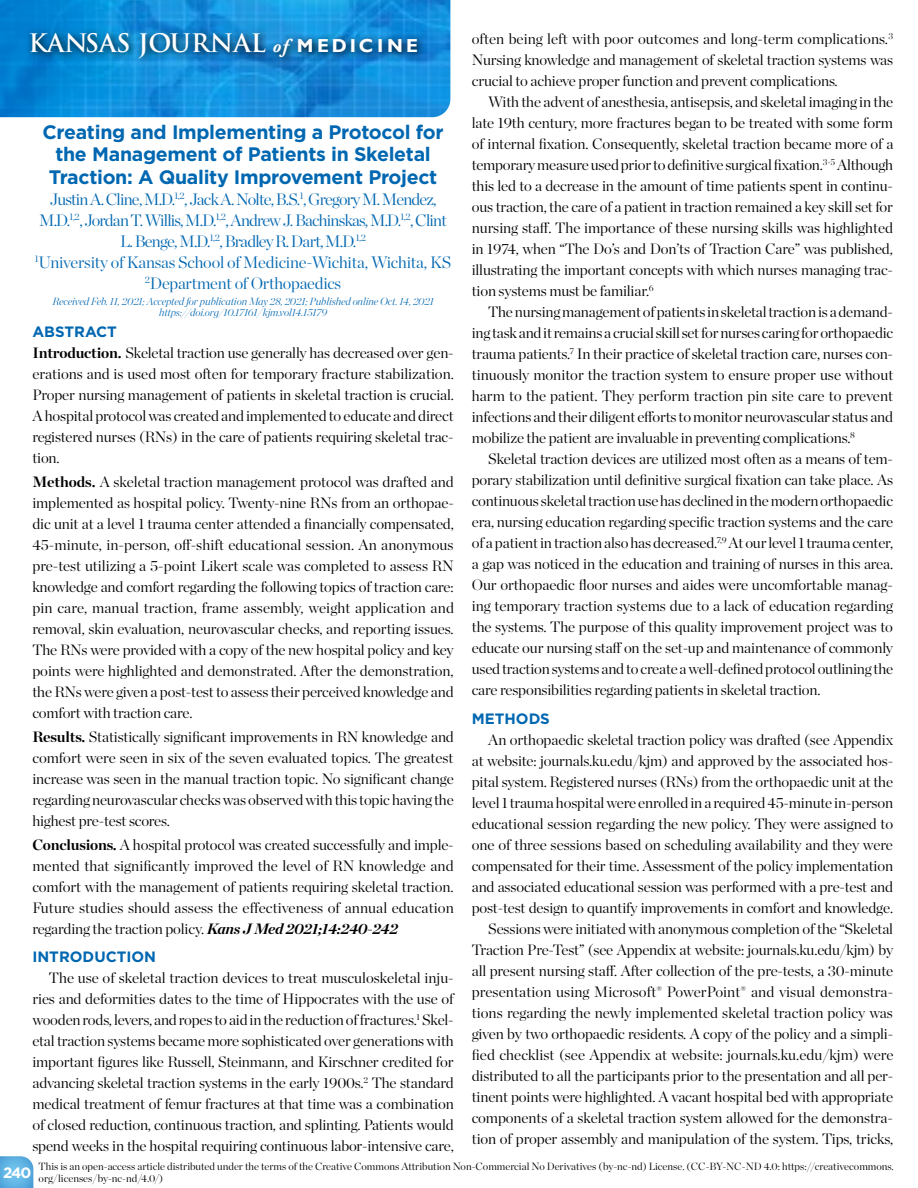
<style>
.page{position:relative;width:918px;height:1188px;background:#fff}
.page>*{position:absolute;margin:0;border:0;box-sizing:border-box;transform-origin:0 0}
.t1{font:700 24.9px "Trajan Pro";color:#fff}
.t2{font:700 19.5px/22.5px "Gotham";letter-spacing:-.015em;color:#0067b1;text-align:center}
.t3{font:300 16.5px/21px "Chronicle Display";letter-spacing:-.045em;color:#0067b1;text-align:center}
.t4{font:300 15px/21px "Chronicle Display";letter-spacing:-.01em;color:#000;text-align:justify}
.t5{font:700 15px "Gotham";color:#0067b1}
.t6{font:700 15px "Gotham";color:#fff}
.t7{font:300 10.5px/12px "Chronicle Display";color:#000}
.t8{font:italic 200 10.5px/10.5px "Chronicle Display";letter-spacing:-.01em;color:#0067b1;text-align:center}
.s1{font-family:"Adobe Garamond Pro";font-style:italic;font-size:18.75px}
.s2{font-family:"Gill Sans";font-size:18.75px}
.s3{font-weight:700}
.s4{font-weight:700;font-style:italic}
</style>
<div class="page">
<img style="left:0;top:0;width:450px;height:117px">
<svg style="left:0;top:1156px;width:34px;height:32px"></svg>
<svg style="left:26px;top:27px;width:402px;height:41px;background:#107abd"></svg>
<h1 class="t1" style="left:28px;top:28px;width:391px">KANSAS JOURNAL <span class="s1">of</span> <span class="s2">M EDIC I N E</span></h1>
<p class="t4" style="left:472px;top:28px;width:423px">often being left with poor outcomes and long-term complications.<sup>3<br></sup>Nursing knowledge and management of skeletal traction systems was crucial to achieve proper function and prevent complications.</p>
<p class="t4" style="left:472px;top:91px;width:423px;text-indent:17px">With the advent of anesthesia, antisepsis, and skeletal imaging in the late 19th century, more fractures began to be treated with some form of internal fixation. Consequently, skeletal traction became more of a temporary measure used prior to definitive surgical fixation.<sup>3-5</sup> Although this led to a decrease in the amount of time patients spent in continu&shy;ous traction, the care of a patient in traction remained a key skill set for nursing staff. The importance of these nursing skills was highlighted in 1974, when “The Do’s and Don’ts of Traction Care” was published, illustrating the important concepts with which nurses managing trac&shy;tion systems must be familiar.<sup>6</sup></p>
<p class="t4" style="left:472px;top:301px;width:423px;text-indent:16px">The nursing management of patients in skeletal traction is a demand&shy;ing task and it remains a crucial skill set for nurses caring for orthopaedic trauma patients.<sup>7</sup> In their practice of skeletal traction care, nurses con&shy;tinuously monitor the traction system to ensure proper use without harm to the patient. They perform traction pin site care to prevent infections and their diligent efforts to monitor neurovascular status and mobilize the patient are invaluable in preventing complications.<sup>8</sup></p>
<p class="t4" style="left:472px;top:448px;width:423px;text-indent:17px">Skeletal traction devices are utilized most often as a means of tem&shy;porary stabilization until definitive surgical fixation can take place. As continuous skeletal traction use has declined in the modern orthopaedic era, nursing education regarding specific traction systems and the care of a patient in traction also has decreased.<sup>7,9</sup> At our level 1 trauma center, a gap was noticed in the education and training of nurses in this area.<br>Our orthopaedic floor nurses and aides were uncomfortable manag&shy;ing temporary traction systems due to a lack of education regarding the systems. The purpose of this quality improvement project was to educate our nursing staff on the set-up and maintenance of commonly used traction systems and to create a well-defined protocol outlining the care responsibilities regarding patients in skeletal traction.</p>
<p class="t5" style="left:472px;top:709px;width:80px">METHODS</p>
<p class="t4" style="left:472px;top:728px;width:423px;text-align:right">An orthopaedic skeletal traction policy was drafted (see Appendix<br>at website: journals.ku.edu/kjm) and approved by the associated hos&shy;pital system. Registered nurses (RNs) from the orthopaedic unit at the level 1 trauma hospital were enrolled in a required 45-minute in-person educational session regarding the new policy. They were assigned to one of three sessions based on scheduling availability and they were compensated for their time. Assessment of the policy implementation and associated educational session was performed with a pre-test and post-test design to quantify improvements in comfort and knowledge.<br>Sessions were initiated with anonymous completion of the “Skeletal Traction Pre-Test” (see Appendix at website: journals.ku.edu/kjm) by all present nursing staff. After collection of the pre-tests, a 30-minute presentation using Microsoft® PowerPoint® and visual demonstra&shy;tions regarding the newly implemented skeletal traction policy was given by two orthopaedic residents. A copy of the policy and a simpli&shy;fied checklist (see Appendix at website: journals.ku.edu/kjm) were distributed to all the participants prior to the presentation and all per&shy;tinent points were highlighted. A vacant hospital bed with appropriate components of a skeletal traction system allowed for the demonstra&shy;tion of proper assembly and manipulation of the system. Tips, tricks,</p>
<p class="t7" style="left:39px;top:1159px;width:857px">This is an open-access article distributed under the terms of the Creative Commons Attribution Non-Commercial No Derivatives (by-nc-nd) License. (CC-BY-NC-ND 4.0: https://creativecommons. org/licenses/by-nc-nd/4.0/)</p>
<h2 class="t2" style="left:43px;top:120px;width:403px">Creating and Implementing a Protocol for the Management of Patients in Skeletal<br>Traction: A Quality Improvement Project</h2>
<p class="t3" style="left:35px;top:187px;width:418px">Justin A. Cline, M.D.<sup>1,2</sup>, Jack A. Nolte, B.S.<sup>1</sup>, Gregory M. Mendez, M.D.<sup>1,2</sup>, Jordan T. Willis, M.D.<sup>1,2</sup>, Andrew J. Bachinskas, M.D.<sup>1,2</sup>, Clint L. Benge, M.D.<sup>1,2</sup>, Bradley R. Dart, M.D.<sup>1,2<br>1</sup>University of Kansas School of Medicine-Wichita, Wichita, KS <sup>2</sup>Department of Orthopaedics</p>
<p class="t8" style="left:52px;top:295px;width:383px">Received Feb. 11, 2021; Accepted for publication May 28, 2021; Published online Oct. 14, 2021 https://doi.org/10.17161/kjm.vol14.15179</p>
<p class="t5" style="left:32px;top:322px;width:86px">ABSTRACT</p>
<p class="t4" style="left:32px;top:341px;width:423px"><span class="s3">Introduction.</span> Skeletal traction use generally has decreased over gen&shy;erations and is used most often for temporary fracture stabilization.<br>Proper nursing management of patients in skeletal traction is crucial.<br>A hospital protocol was created and implemented to educate and direct registered nurses (RNs) in the care of patients requiring skeletal trac&shy;tion.</p>
<p class="t4" style="left:32px;top:470px;width:423px"><span class="s3">Methods.</span><sup>x</sup>A skeletal traction management protocol was drafted and implemented as hospital policy. Twenty-nine RNs from an orthopae&shy;dic unit at a level 1 trauma center attended a financially compensated, 45-minute, in-person, off-shift educational session. An anonymous pre-test utilizing a 5-point Likert scale was completed to assess RN knowledge and comfort regarding the following topics of traction care: pin care, manual traction, frame assembly, weight application and removal, skin evaluation, neurovascular checks, and reporting issues.<br>The RNs were provided with a copy of the new hospital policy and key points were highlighted and demonstrated. After the demonstration, the RNs were given a post-test to assess their perceived knowledge and comfort with traction care.</p>
<p class="t4" style="left:32px;top:725px;width:423px"><span class="s3">Results.</span> Statistically significant improvements in RN knowledge and comfort were seen in six of the seven evaluated topics. The greatest increase was seen in the manual traction topic. No significant change regarding neurovascular checks was observed with this topic having the highest pre-test scores.</p>
<p class="t4" style="left:32px;top:833px;width:423px"><span class="s3">Conclusions.</span> A hospital protocol was created successfully and imple&shy;mented that significantly improved the level of RN knowledge and comfort with the management of patients requiring skeletal traction.<br>Future studies should assess the effectiveness of annual education regarding the traction policy. <span class="s4">Kans J Med 2021;14:240-242</span></p>
<p class="t5" style="left:32px;top:947px;width:125px">INTRODUCTION</p>
<p class="t4" style="left:32px;top:966px;width:423px;text-indent:17px">The use of skeletal traction devices to treat musculoskeletal inju&shy;ries and deformities dates to the time of Hippocrates with the use of wooden rods, levers, and ropes to aid in the reduction of fractures.<sup>1</sup> Skel&shy;etal traction systems became more sophisticated over generations with important figures like Russell, Steinmann, and Kirschner credited for advancing skeletal traction systems in the early 1900s.<sup>2</sup> The standard medical treatment of femur fractures at that time was a combination of closed reduction, continuous traction, and splinting. Patients would spend weeks in the hospital requiring continuous labor-intensive care,</p>
<p class="t6" style="left:3px;top:1163px;width:30px">240</p>
</div>
